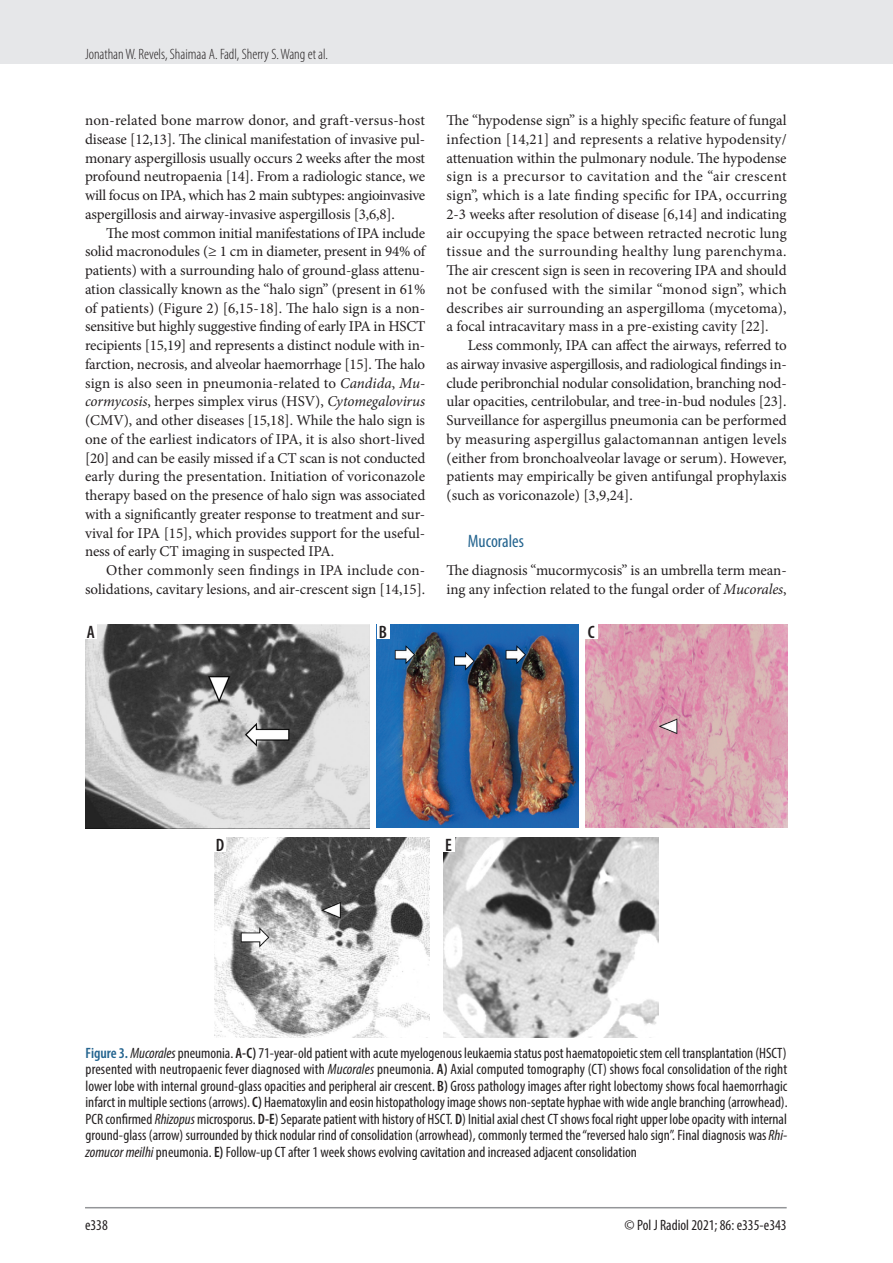
<style>
.page{position:relative;width:893px;height:1263px;background:#fff}
.page>*{position:absolute;margin:0;border:0;box-sizing:border-box;transform-origin:0 0}
.srodtytul_3{font:condensed 18px "Myriad Pro";color:#24648f}
.rycina_podpis{font:600 condensed 18px "Myriad Pro";color:#231f20}
.tekst{font:15px/18.8px "Minion Pro";letter-spacing:-.005em;color:#231f20;text-align:justify}
.rycina_podpis-2{font:condensed 15px/16.5px "Myriad Pro";color:#231f20;text-align:justify}
.tekst_bez_wciecia{font:15px/18.8px "Minion Pro";letter-spacing:-.01em;color:#231f20;text-align:justify}
.t1{font:300 condensed 15px "Myriad Pro";color:#231f20}
.s1{font-style:italic}
.s2{font-weight:600;color:#24648f}
.s3{font-weight:600}
</style>
<div class="page">
<div style="left:0;top:0;width:893px;height:64px;background:#e6e7e9"></div>
<hr style="left:85px;top:1207px;width:702px;height:1px;background:#939598">
<img style="left:86px;top:624px;width:284px;height:205px">
<img style="left:377px;top:624px;width:201px;height:203px">
<img style="left:586px;top:624px;width:201px;height:203px">
<img style="left:215px;top:838px;width:215px;height:199px">
<img style="left:443px;top:838px;width:215px;height:199px">
<div style="left:84px;top:624px;width:13px;height:15px;background:#fff"></div>
<div style="left:377px;top:623px;width:12px;height:16px;background:#fff"></div>
<div style="left:585px;top:623px;width:13px;height:15px;background:#fff"></div>
<div style="left:214px;top:837px;width:12px;height:15px;background:#fff"></div>
<div style="left:442px;top:837px;width:13px;height:15px;background:#fff"></div>
<p class="t1" style="left:85px;top:45px;width:245px">Jonathan W. Revels, Shaimaa A. Fadl, Sherry S. Wang et al.</p>
<p class="tekst_bez_wciecia" style="left:85px;top:111px;width:342px">non-related bone marrow donor, and graft-versus-host disease [12,13]. The clinical manifestation of invasive pul&shy;monary aspergillosis usually occurs 2 weeks after the most profound neutropaenia [14]. From a radiologic stance, we will focus on IPA, which has 2 main subtypes: angioinvasive aspergillosis and airway-invasive aspergillosis [3,6,8].</p>
<p class="tekst" style="left:85px;top:223px;width:342px;text-indent:21px">The most common initial manifestations of IPA include solid macronodules (≥ 1 cm in diameter, present in 94% of patients) with a surrounding halo of ground-glass attenu&shy;ation classically known as the “halo sign” (present in 61% of patients) (Figure 2) [6,15-18]. The halo sign is a non&shy;sensitive but highly suggestive finding of early IPA in HSCT recipients [15,19] and represents a distinct nodule with in&shy;farction, necrosis, and alveolar haemorrhage [15]. The halo sign is also seen in pneumonia-related to <span class="s1">Candida</span>, <span class="s1">Mu&shy;cormycosis</span>, herpes simplex virus (HSV), <span class="s1">Cytomegalovirus </span>(CMV), and other diseases [15,18]. While the halo sign is one of the earliest indicators of IPA, it is also short-lived [20] and can be easily missed if a CT scan is not conducted early during the presentation. Initiation of voriconazole therapy based on the presence of halo sign was associated with a significantly greater response to treatment and sur&shy;vival for IPA [15], which provides support for the useful&shy;ness of early CT imaging in suspected IPA.</p>
<p class="tekst" style="left:85px;top:561px;width:342px;text-align:right">Other commonly seen findings in IPA include con&shy;solidations, cavitary lesions, and air-crescent sign [14,15].</p>
<p class="tekst" style="left:446px;top:111px;width:342px">The “hypodense sign” is a highly specific feature of fungal infection [14,21] and represents a relative hypodensity/ attenuation within the pulmonary nodule. The hypodense sign is a precursor to cavitation and the “air crescent sign”, which is a late finding specific for IPA, occurring 2-3 weeks after resolution of disease [6,14] and indicating air occupying the space between retracted necrotic lung tissue and the surrounding healthy lung parenchyma.<br>The air crescent sign is seen in recovering IPA and should not be confused with the similar “monod sign”, which describes air surrounding an aspergilloma (mycetoma), a focal intracavitary mass in a pre-existing cavity [22].</p>
<p class="tekst" style="left:446px;top:336px;width:342px;text-indent:21px">Less commonly, IPA can affect the airways, referred to as airway invasive aspergillosis, and radiological findings in&shy;clude peribronchial nodular consolidation, branching nod&shy;ular opacities, centrilobular, and tree-in-bud nodules [23].<br>Surveillance for aspergillus pneumonia can be performed by measuring aspergillus galactomannan antigen levels (either from bronchoalveolar lavage or serum). However, patients may empirically be given antifungal prophylaxis (such as voriconazole) [3,9,24].</p>
<p class="srodtytul_3" style="left:468px;top:530px;width:58px">Mucorales</p>
<p class="tekst_bez_wciecia" style="left:446px;top:561px;width:342px">The diagnosis “mucormycosis” is an umbrella term mean&shy;ing any infection related to the fungal order of <span class="s1">Mucorales</span>,</p>
<p class="rycina_podpis" style="left:87px;top:621px;width:10px">A</p>
<p class="rycina_podpis" style="left:379px;top:621px;width:10px">B</p>
<p class="rycina_podpis" style="left:588px;top:620px;width:8px">C</p>
<p class="rycina_podpis" style="left:216px;top:834px;width:10px">D</p>
<p class="rycina_podpis" style="left:445px;top:834px;width:8px">E</p>
<p class="rycina_podpis-2" style="left:86px;top:1044px;width:703px"><span class="s2">Figure 3.</span> <span class="s1">Mucorales</span> pneumonia. <span class="s3">A-C)</span> 71-year-old patient with acute myelogenous leukaemia status post haematopoietic stem cell transplantation (HSCT) presented with neutropaenic fever diagnosed with <span class="s1">Mucorales</span> pneumonia. <span class="s3">A)</span> Axial computed tomography (CT) shows focal consolidation of the right lower lobe with internal ground-glass opacities and peripheral air crescent. <span class="s3">B)</span> Gross pathology images after right lobectomy shows focal haemorrhagic infarct in multiple sections (arrows). <span class="s3">C)</span> Haematoxylin and eosin histopathology image shows non-septate hyphae with wide angle branching (arrowhead).<br>PCR confirmed <span class="s1">Rhizopus</span> microsporus. <span class="s3">D-E</span>) Separate patient with history of HSCT. <span class="s3">D</span>) Initial axial chest CT shows focal right upper lobe opacity with internal ground-glass (arrow) surrounded by thick nodular rind of consolidation (arrowhead), commonly termed the “reversed halo sign”. Final diagnosis was <span class="s1">Rhi&shy;zomucor meilhi</span> pneumonia. <span class="s3">E)</span> Follow-up CT after 1 week shows evolving cavitation and increased adjacent consolidation</p>
<p class="rycina_podpis-2" style="left:85px;top:1216px;width:24px">e338</p>
<p class="rycina_podpis-2" style="left:625px;top:1216px;width:164px">© Pol J Radiol 2021; 86: e335-e343</p>
</div>
